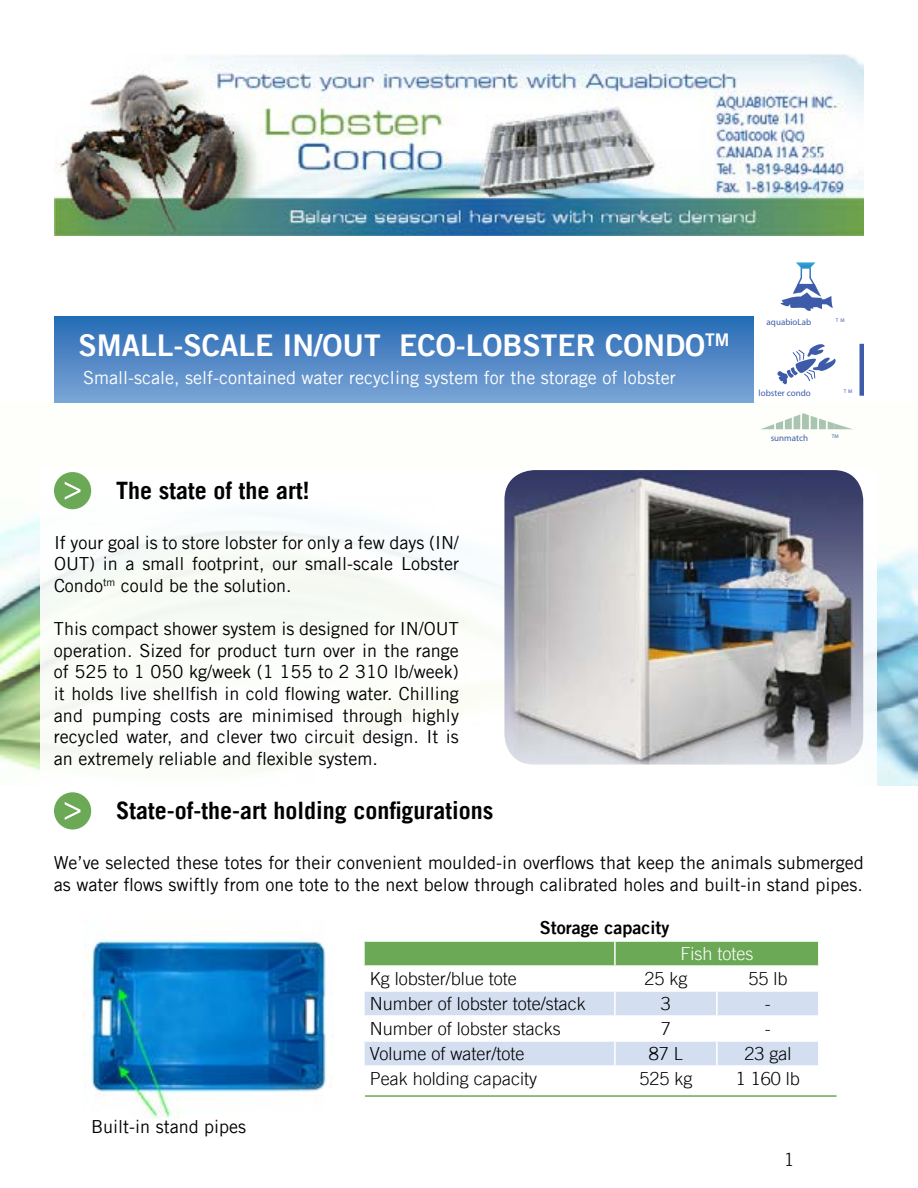
<style>
.page{position:relative;width:918px;height:1188px;background:#fff}
.page>*{position:absolute;margin:0;border:0;box-sizing:border-box;transform-origin:0 0}
.t1{font:30px "Trade Gothic LT Bold Two";color:#fff}
.t2{font:700 24px "Trade Gothic LT";color:#000}
.t3{font:18px/21.6px "Trade Gothic LT";color:#000;text-align:justify}
.t4{font:300 18px "Trade Gothic LT";color:#000}
.t5{font:18px "Trade Gothic LT";color:#fff}
.t6{font:18px "Trade Gothic LT Bold Two";color:#000}
.t7{font:300 18px "Trade Gothic LT";color:#fff}
.t8{font:9px "Myriad Pro";color:#3d5ba9}
.t9{font:5.25px "Myriad Pro";color:#3d5ba9}
</style>
<div class="page">
<img style="left:0;top:429px;width:918px;height:356px">
<div style="left:54px;top:316px;width:700px;height:87px;background:linear-gradient(to bottom,#256bb5,#7da6d7)"></div>
<img style="left:54px;top:54px;width:810px;height:181px">
<hr style="left:860px;top:344px;width:4px;height:52px;background:#3d5ba9">
<svg style="left:780px;top:263px;width:53px;height:48px"></svg>
<svg style="left:777px;top:344px;width:59px;height:41px"></svg>
<svg style="left:761px;top:413px;width:91px;height:16px"></svg>
<div style="left:41px;top:469px;width:836px;height:395px;background:#fff"></div>
<div style="left:365px;top:942px;width:453px;height:23px;background:#6ba956"></div>
<svg style="left:365px;top:992px;width:453px;height:73px"></svg>
<hr style="left:614px;top:942px;width:2px;height:23px;background:#fff">
<hr style="left:614px;top:992px;width:2px;height:23px;background:#fff">
<hr style="left:716px;top:992px;width:2px;height:23px;background:#fff">
<hr style="left:363px;top:1015px;width:252px;height:2px;background:#fff">
<hr style="left:615px;top:1015px;width:102px;height:2px;background:#fff">
<hr style="left:614px;top:1017px;width:2px;height:23px;background:#fff">
<hr style="left:717px;top:1015px;width:103px;height:2px;background:#fff">
<hr style="left:716px;top:1017px;width:2px;height:23px;background:#fff">
<hr style="left:363px;top:1040px;width:252px;height:2px;background:#fff">
<hr style="left:615px;top:1040px;width:102px;height:2px;background:#fff">
<hr style="left:614px;top:1042px;width:2px;height:23px;background:#fff">
<hr style="left:717px;top:1040px;width:103px;height:2px;background:#fff">
<hr style="left:716px;top:1042px;width:2px;height:23px;background:#fff">
<div style="left:54px;top:472px;width:37px;height:37px;background:#6ba956;border-radius:50%"></div>
<svg style="left:65px;top:482px;width:15px;height:18px"></svg>
<div style="left:54px;top:792px;width:37px;height:38px;background:#6ba956;border-radius:50%"></div>
<svg style="left:65px;top:802px;width:15px;height:18px"></svg>
<img style="left:504px;top:470px;width:359px;height:295px">
<img style="left:84px;top:939px;width:243px;height:181px">
<hr style="left:365px;top:1095px;width:472px;height:2px;background:#6ba956">
<h1 class="t1" style="left:78px;top:327px;width:652px">SMALL-SCALE IN/OUT ECO-LOBSTER CONDO<sup>TM</sup></h1>
<p class="t5" style="left:83px;top:367px;width:594px">Small-scale, self-contained water recycling system for the storage of lobster</p>
<h2 class="t2" style="left:116px;top:475px;width:195px">The state of the art!</h2>
<p class="t3" style="left:54px;top:531px;width:407px">If your goal is to store lobster for only a few days (IN/ OUT) in a small footprint, our small-scale Lobster Condo<sup>tm</sup> could be the solution.</p>
<p class="t3" style="left:54px;top:618px;width:407px">This compact shower system is designed for IN/OUT operation. Sized for product turn over in the range of 525 to 1 050 kg/week (1 155 to 2 310 lb/week) it holds live shellfish in cold flowing water. Chilling and pumping costs are minimised through highly recycled water, and clever two circuit design. It is an extremely reliable and flexible system.</p>
<h2 class="t2" style="left:116px;top:796px;width:379px">State-of-the-art holding configurations</h2>
<p class="t8" style="left:767px;top:316px;width:46px">aquabioLab</p>
<p class="t9" style="left:836px;top:317px;width:10px">T M</p>
<p class="t8" style="left:759px;top:387px;width:54px">lobster condo</p>
<p class="t9" style="left:844px;top:388px;width:10px">T M</p>
<p class="t8" style="left:771px;top:433px;width:39px">sunmatch</p>
<p class="t9" style="left:832px;top:433px;width:8px">TM</p>
<p class="t3" style="left:54px;top:852px;width:812px">We’ve selected these totes for their convenient moulded-in overflows that keep the animals submerged as water flows swiftly from one tote to the next below through calibrated holes and built-in stand pipes.</p>
<p class="t6" style="left:540px;top:917px;width:131px">Storage capacity</p>
<p class="t7" style="left:680px;top:943px;width:75px">Fish totes</p>
<p class="t4" style="left:370px;top:968px;width:149px">Kg lobster/blue tote</p>
<p class="t4" style="left:644px;top:968px;width:45px">25 kg</p>
<p class="t4" style="left:748px;top:968px;width:41px">55 lb</p>
<p class="t4" style="left:370px;top:993px;width:218px">Number of lobster tote/stack</p>
<p class="t4" style="left:661px;top:993px;width:12px">3</p>
<p class="t4" style="left:765px;top:993px;width:7px">-</p>
<p class="t4" style="left:370px;top:1018px;width:192px">Number of lobster stacks</p>
<p class="t4" style="left:661px;top:1018px;width:12px">7</p>
<p class="t4" style="left:765px;top:1018px;width:7px">-</p>
<p class="t4" style="left:370px;top:1043px;width:156px">Volume of water/tote</p>
<p class="t4" style="left:649px;top:1043px;width:36px">87 L</p>
<p class="t4" style="left:744px;top:1043px;width:49px">23 gal</p>
<p class="t4" style="left:370px;top:1068px;width:169px">Peak holding capacity</p>
<p class="t4" style="left:639px;top:1068px;width:55px">525 kg</p>
<p class="t4" style="left:736px;top:1068px;width:66px">1 160 lb</p>
<p class="t3" style="left:91px;top:1116px;width:157px">Built-in stand pipes</p>
<p class="t4" style="left:784px;top:1149px;width:12px">1</p>
</div>
